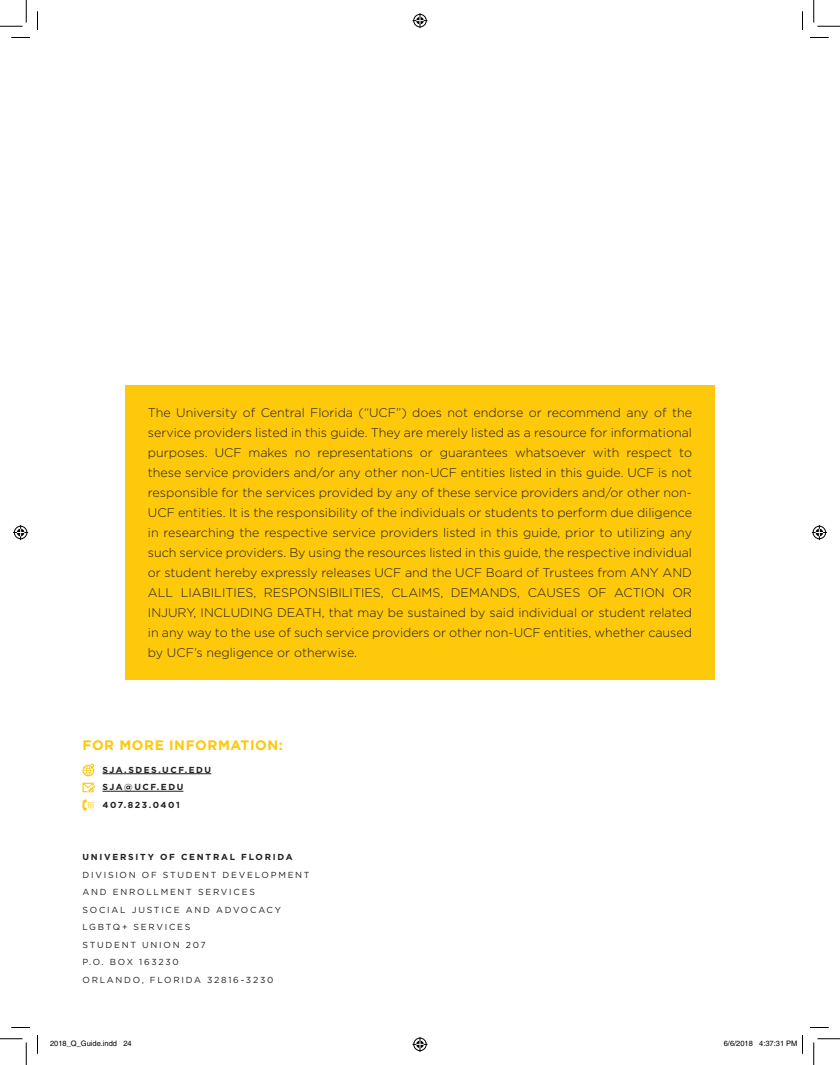
<style>
.page{position:relative;width:840px;height:1065px;background:#fff}
.page>*{position:absolute;margin:0;border:0;box-sizing:border-box;transform-origin:0 0}
.t1{font:700 13.75px "Gotham";letter-spacing:.04em;color:#fec80b}
.t2{font:300 12.5px/20px "Gotham";color:#231f20;text-align:justify}
.t3{font:8.75px/17.5px "Gotham";letter-spacing:.2em;color:#231f20}
.t4{font:700 8.75px/17.5px "Gotham";letter-spacing:.175em;color:#231f20}
.t5{font:700 8.75px "Gotham";letter-spacing:.2em;color:#231f20}
.t6{font:7.5px "Helvetica";color:#000}
</style>
<div class="page">
<hr style="left:102px;top:774px;width:109px;height:1px;background:#231f20">
<hr style="left:102px;top:791px;width:81px;height:1px;background:#231f20">
<svg style="left:83px;top:764px;width:11px;height:12px"></svg>
<svg style="left:83px;top:783px;width:12px;height:9px"></svg>
<svg style="left:83px;top:799px;width:11px;height:12px"></svg>
<div style="left:125px;top:385px;width:590px;height:295px;background:#fec80b"></div>
<svg style="left:11px;top:37px;width:19px;height:1px"></svg>
<svg style="left:810px;top:37px;width:19px;height:1px"></svg>
<svg style="left:11px;top:1027px;width:19px;height:1px"></svg>
<svg style="left:810px;top:1027px;width:19px;height:1px"></svg>
<svg style="left:37px;top:11px;width:1px;height:19px"></svg>
<svg style="left:37px;top:1035px;width:1px;height:19px"></svg>
<svg style="left:802px;top:11px;width:1px;height:19px"></svg>
<svg style="left:0;top:0;width:27px;height:27px"></svg>
<svg style="left:0;top:1039px;width:27px;height:26px"></svg>
<svg style="left:814px;top:0;width:26px;height:27px"></svg>
<svg style="left:814px;top:1039px;width:26px;height:26px"></svg>
<svg style="left:412px;top:13px;width:16px;height:15px"></svg>
<svg style="left:412px;top:1037px;width:16px;height:15px"></svg>
<svg style="left:13px;top:525px;width:15px;height:15px"></svg>
<svg style="left:812px;top:525px;width:15px;height:15px"></svg>
<svg style="left:802px;top:1035px;width:1px;height:19px"></svg>
<p class="t2" style="left:148px;top:403px;width:546px">The University of Central Florida (“UCF”) does not endorse or recommend any of the service providers listed in this guide. They are merely listed as a resource for informational purposes. UCF makes no representations or guarantees whatsoever with respect to these service providers and/or any other non-UCF entities listed in this guide. UCF is not responsible for the services provided by any of these service providers and/or other non-UCF entities. It is the responsibility of the individuals or students to perform due diligence in researching the respective service providers listed in this guide, prior to utilizing any such service providers. By using the resources listed in this guide, the respective individual or student hereby expressly releases UCF and the UCF Board of Trustees from ANY AND ALL LIABILITIES, RESPONSIBILITIES, CLAIMS, DEMANDS, CAUSES OF ACTION OR INJURY, INCLUDING DEATH, that may be sustained by said individual or student related in any way to the use of such service providers or other non-UCF entities, whether caused by UCF’s negligence or otherwise.</p>
<p class="t1" style="left:82px;top:737px;width:202px">FOR MORE INFORMATION:</p>
<p class="t4" style="left:102px;top:761px;width:110px">SJA.SDES.UCF.EDU<br>SJA@UCF.EDU<br>407.823.0401</p>
<p class="t5" style="left:83px;top:852px;width:212px">UNIVERSITY OF CENTRAL FLORIDA</p>
<p class="t3" style="left:83px;top:866px;width:229px">DIVISION OF STUDENT DEVELOPMENT<br>AND ENROLLMENT SERVICES<br>SOCIAL JUSTICE AND ADVOCACY<br>LGBTQ+ SERVICES<br>STUDENT UNION 207<br>P.O. BOX 163230<br>ORLANDO, FLORIDA 32816-3230</p>
<p class="t6" style="left:50px;top:1039px;width:83px">2018_Q_Guide.indd 24</p>
<p class="t6" style="left:724px;top:1039px;width:75px">6/6/2018 4:37:31 PM</p>
</div>
